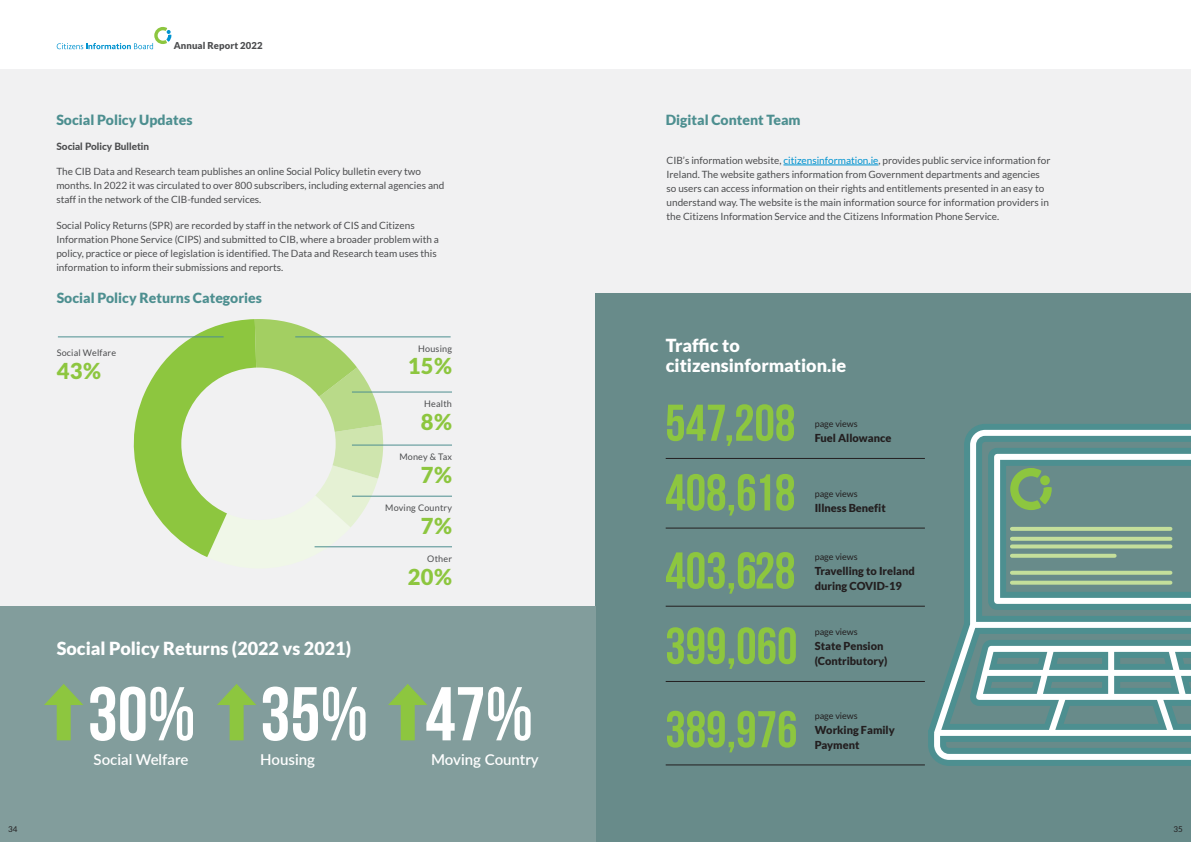
<style>
.page{position:relative;width:1191px;height:842px;background:#fff}
.page>*{position:absolute;margin:0;border:0;box-sizing:border-box;transform-origin:0 0}
.t1{font:700 76px "Bebas Neue";color:#fff}
.t2{font:700 51.6px "Bebas Neue";color:#8dc63f}
.t3{font:900 21.9px "Lato";color:#8dc63f}
.t4{font:900 18px/20px "Lato";color:#fff}
.t5{font:600 15px "Lato";color:#fff}
.t6{font:900 14px "Lato";color:#4d8f90}
.t7{font:900 11px/15px "Lato";color:#231f20}
.t8{font:10px/14px "Lato";color:#4c4d4f}
.t9{font:800 10px "Lato";color:#4c4d4f}
.t10{font:900 9.5px "Lato";letter-spacing:.01em;color:#4c4d4f}
.t11{font:9px "Lato";letter-spacing:.02em;color:#4c4d4f}
.t12{font:9px "Lato";color:#231f20}
.t13{font:8px "Lato";color:#231f20}
.s1{color:#0093d0}
</style>
<div class="page">
<div style="left:595px;top:69px;width:596px;height:773px;background:#f1f1f2"></div>
<div style="left:0;top:69px;width:595px;height:773px;background:#f1f1f2"></div>
<svg style="left:57px;top:27px;width:114px;height:22px"></svg>
<div style="left:595px;top:293px;width:596px;height:549px;background:#688b8a"></div>
<hr style="left:665px;top:528px;width:260px;height:1px;background:#231f20">
<hr style="left:665px;top:458px;width:260px;height:1px;background:#231f20">
<hr style="left:665px;top:606px;width:260px;height:1px;background:#231f20">
<hr style="left:665px;top:681px;width:260px;height:1px;background:#231f20">
<hr style="left:665px;top:765px;width:260px;height:1px;background:#231f20">
<hr style="left:783px;top:165px;width:95px;height:1px;background:#0093d0">
<div style="left:0;top:607px;width:595px;height:235px;background:#829d9c"></div>
<div style="left:401px;top:697px;width:14px;height:43px;background:#8dc63f"></div>
<svg style="left:388px;top:684px;width:39px;height:21px"></svg>
<div style="left:57px;top:697px;width:14px;height:43px;background:#8dc63f"></div>
<svg style="left:44px;top:684px;width:39px;height:21px"></svg>
<div style="left:230px;top:697px;width:14px;height:43px;background:#8dc63f"></div>
<svg style="left:217px;top:684px;width:39px;height:21px"></svg>
<svg style="left:117px;top:319px;width:267px;height:238px"></svg>
<div style="left:181px;top:368px;width:155px;height:152px;background:#f1f1f2;border-radius:50%"></div>
<hr style="left:352px;top:392px;width:100px;height:1px;background:#4d8f90">
<hr style="left:352px;top:445px;width:100px;height:1px;background:#4d8f90">
<hr style="left:352px;top:496px;width:100px;height:1px;background:#4d8f90">
<hr style="left:314px;top:546px;width:138px;height:1px;background:#4d8f90">
<hr style="left:295px;top:337px;width:155px;height:1px;background:#4d8f90">
<hr style="left:58px;top:337px;width:166px;height:1px;background:#4d8f90">
<svg style="left:923px;top:424px;width:268px;height:342px"></svg>
<p class="t10" style="left:174px;top:40px;width:90px">Annual Report 2022</p>
<h3 class="t6" style="left:56px;top:111px;width:138px">Social Policy Updates</h3>
<p class="t9" style="left:56px;top:139px;width:94px">Social Policy Bulletin</p>
<p class="t8" style="left:56px;top:165px;width:389px">The CIB Data and Research team publishes an online Social Policy bulletin every two months. In 2022 it was circulated to over 800 subscribers, including external agencies and staff in the network of the CIB-funded services.</p>
<p class="t8" style="left:56px;top:218px;width:384px">Social Policy Returns (SPR) are recorded by staff in the network of CIS and Citizens Information Phone Service (CIPS) and submitted to CIB, where a broader problem with a policy, practice or piece of legislation is identified. The Data and Research team uses this information to inform their submissions and reports.</p>
<h3 class="t6" style="left:57px;top:289px;width:207px">Social Policy Returns Categories</h3>
<p class="t11" style="left:57px;top:348px;width:61px">Social Welfare</p>
<h3 class="t3" style="left:57px;top:358px;width:46px">43%</h3>
<h3 class="t4" style="left:57px;top:638px;width:296px">Social Policy Returns (2022 vs 2021)</h3>
<p class="t11" style="left:418px;top:343px;width:35px">Housing</p>
<h3 class="t3" style="left:408px;top:354px;width:46px">15%</h3>
<p class="t11" style="left:424px;top:399px;width:29px">Health</p>
<h3 class="t3" style="left:421px;top:409px;width:33px">8%</h3>
<p class="t11" style="left:399px;top:452px;width:54px">Money &amp; Tax</p>
<h3 class="t3" style="left:421px;top:462px;width:33px">7%</h3>
<p class="t11" style="left:385px;top:503px;width:68px">Moving Country</p>
<h3 class="t3" style="left:421px;top:513px;width:33px">7%</h3>
<p class="t11" style="left:427px;top:554px;width:26px">Other</p>
<h3 class="t3" style="left:408px;top:564px;width:46px">20%</h3>
<h1 class="t1" style="left:88px;top:672px;width:447px">30% 35% 47%</h1>
<h3 class="t5" style="left:93px;top:748px;width:96px">Social Welfare</h3>
<h3 class="t5" style="left:260px;top:748px;width:56px">Housing</h3>
<h3 class="t5" style="left:431px;top:748px;width:109px">Moving Country</h3>
<h3 class="t6" style="left:666px;top:112px;width:136px">Digital Content Team</h3>
<p class="t8" style="left:666px;top:154px;width:385px">CIB’s information website, <span class="s1">citizensinformation.ie</span>, provides public service information for Ireland. The website gathers information from Government departments and agencies so users can access information on their rights and entitlements presented in an easy to understand way. The website is the main information source for information providers in the Citizens Information Service and the Citizens Information Phone Service.</p>
<h3 class="t4" style="left:666px;top:335px;width:182px">Traffic to citizensinformation.ie</h3>
<h2 class="t2" style="left:665px;top:395px;width:132px">547,208</h2>
<p class="t12" style="left:814px;top:419px;width:45px">page views</p>
<p class="t7" style="left:814px;top:430px;width:78px">Fuel Allowance</p>
<h2 class="t2" style="left:665px;top:464px;width:132px">408,618</h2>
<p class="t12" style="left:814px;top:488px;width:45px">page views</p>
<p class="t7" style="left:814px;top:500px;width:73px">Illness Benefit</p>
<h2 class="t2" style="left:665px;top:542px;width:132px">403,628</h2>
<p class="t12" style="left:814px;top:552px;width:45px">page views</p>
<p class="t7" style="left:814px;top:563px;width:102px">Travelling to Ireland during COVID-19</p>
<h2 class="t2" style="left:665px;top:618px;width:134px">399,060</h2>
<p class="t12" style="left:814px;top:627px;width:45px">page views</p>
<p class="t7" style="left:814px;top:638px;width:74px">State Pension (Contributory)</p>
<h2 class="t2" style="left:665px;top:701px;width:134px">389,976</h2>
<p class="t12" style="left:814px;top:710px;width:45px">page views</p>
<p class="t7" style="left:814px;top:722px;width:82px">Working Family<br>Payment</p>
<p class="t13" style="left:8px;top:825px;width:11px">34</p>
<p class="t13" style="left:1173px;top:825px;width:11px">35</p>
</div>
